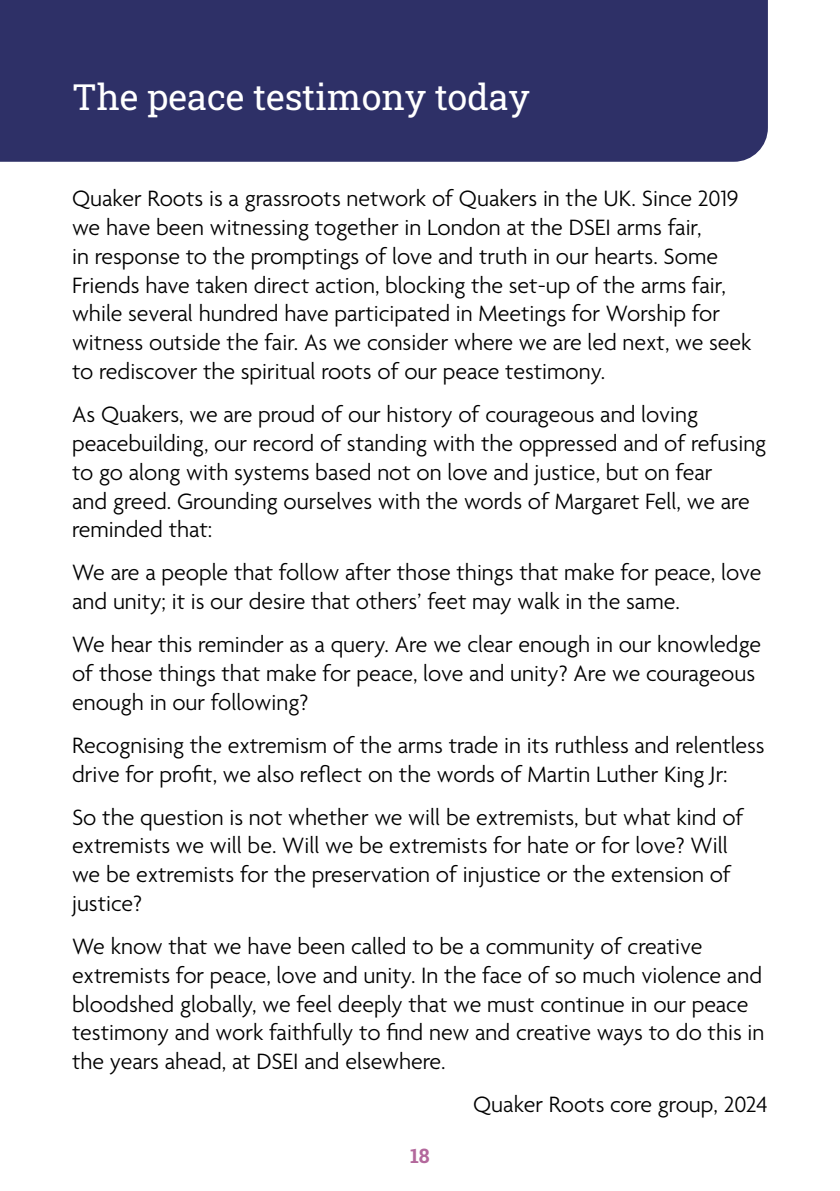
<style>
.page{position:relative;width:840px;height:1191px;background:#fff}
.page>*{position:absolute;margin:0;border:0;box-sizing:border-box;transform-origin:0 0}
.Heading{font:36px "Roboto Slab";color:#fff}
.Body{font:300 24px/28.8px "Agenda";color:#000}
.t1{font:20px "Roboto Slab";color:#b3689c}
</style>
<div class="page">
<div style="left:0;top:0;width:767px;height:162px;background:#2e3067"></div>
<p class="Heading" style="left:72px;top:72px;width:459px">The peace testimony today</p>
<p class="Body" style="left:72px;top:186px;width:680px">Quaker Roots is a grassroots network of Quakers in the UK. Since 2019 we have been witnessing together in London at the DSEI arms fair,<br>in response to the promptings of love and truth in our hearts. Some Friends have taken direct action, blocking the set-up of the arms fair, while several hundred have participated in Meetings for Worship for witness outside the fair. As we consider where we are led next, we seek to rediscover the spiritual roots of our peace testimony.</p>
<p class="Body" style="left:72px;top:401px;width:695px">As Quakers, we are proud of our history of courageous and loving peacebuilding, our record of standing with the oppressed and of refusing to go along with systems based not on love and justice, but on fear<br>and greed. Grounding ourselves with the words of Margaret Fell, we are reminded that:</p>
<p class="Body" style="left:72px;top:559px;width:690px">We are a people that follow after those things that make for peace, love and unity; it is our desire that others’ feet may walk in the same.</p>
<p class="Body" style="left:72px;top:631px;width:690px">We hear this reminder as a query. Are we clear enough in our knowledge of those things that make for peace, love and unity? Are we courageous enough in our following?</p>
<p class="Body" style="left:72px;top:732px;width:693px">Recognising the extremism of the arms trade in its ruthless and relentless drive for profit, we also reflect on the words of Martin Luther King Jr:</p>
<p class="Body" style="left:72px;top:804px;width:672px">So the question is not whether we will be extremists, but what kind of extremists we will be. Will we be extremists for hate or for love? Will we be extremists for the preservation of injustice or the extension of justice?</p>
<p class="Body" style="left:72px;top:933px;width:693px">We know that we have been called to be a community of creative extremists for peace, love and unity. In the face of so much violence and bloodshed globally, we feel deeply that we must continue in our peace testimony and work faithfully to find new and creative ways to do this in the years ahead, at DSEI and elsewhere.</p>
<p class="Body" style="left:473px;top:1091px;width:296px">Quaker Roots core group, 2024</p>
<p class="t1" style="left:410px;top:1141px;width:21px">18</p>
</div>
